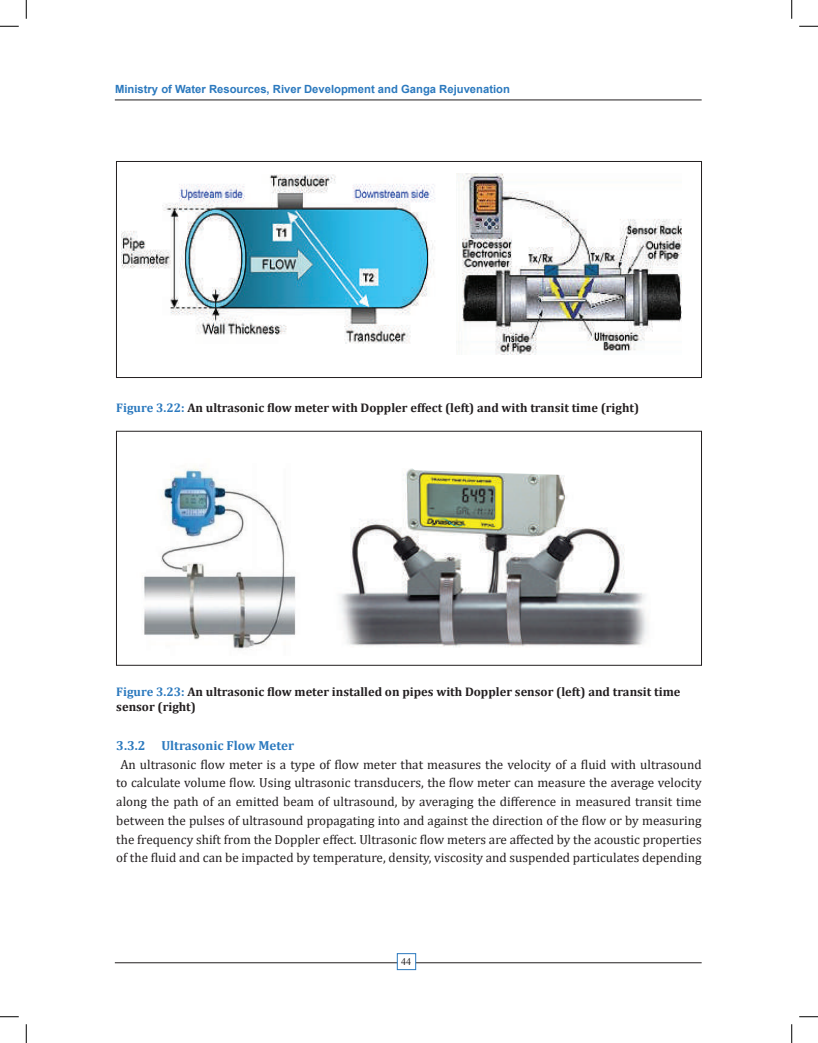
<style>
.page{position:relative;width:818px;height:1043px;background:#fff}
.page>*{position:absolute;margin:0;border:0;box-sizing:border-box;transform-origin:0 0}
.t1{font:13.12px/18.8px "Cambria";color:#231f20;text-align:center}
.t2{font:700 13.12px "Cambria";color:#2b79be}
.t3{font:700 12.5px/15px "Cambria";color:#231f20}
.t4{font:700 11.25px "Arial";color:#2b79be}
.t5{font:10px "Times New Roman";color:#231f20}
.s1{color:#2b79be}
</style>
<div class="page">
<hr style="left:115px;top:100px;width:586px;height:1px;background:#231f20">
<hr style="left:115px;top:962px;width:586px;height:1px;background:#231f20">
<div style="left:397px;top:953px;width:19px;height:16px;background:#fff;border:1px solid #2b79be"></div>
<div style="left:116px;top:431px;width:585px;height:234px;border:1px solid #231f20"></div>
<div style="left:116px;top:161px;width:585px;height:217px;border:1px solid #231f20"></div>
<img style="left:456px;top:173px;width:225px;height:181px">
<img style="left:122px;top:174px;width:313px;height:170px">
<img style="left:142px;top:467px;width:154px;height:183px">
<img style="left:339px;top:468px;width:308px;height:179px">
<svg style="left:0;top:25px;width:19px;height:2px"></svg>
<svg style="left:799px;top:25px;width:19px;height:2px"></svg>
<svg style="left:0;top:1016px;width:19px;height:1px"></svg>
<svg style="left:799px;top:1016px;width:19px;height:1px"></svg>
<svg style="left:25px;top:0;width:2px;height:19px"></svg>
<svg style="left:25px;top:1024px;width:2px;height:18px"></svg>
<svg style="left:791px;top:0;width:1px;height:19px"></svg>
<svg style="left:791px;top:1024px;width:1px;height:18px"></svg>
<p class="t4" style="left:115px;top:81px;width:396px">Ministry of Water Resources, River Development and Ganga Rejuvenation</p>
<p class="t3" style="left:116px;top:399px;width:524px"><span class="s1">Figure 3.22:</span> An ultrasonic flow meter with Doppler effect (left) and with transit time (right)</p>
<p class="t3" style="left:116px;top:683px;width:565px"><span class="s1">Figure 3.23:</span> An ultrasonic flow meter installed on pipes with Doppler sensor (left) and transit time sensor (right)</p>
<p class="t2" style="left:116px;top:736px;width:179px">3.3.2 Ultrasonic Flow Meter</p>
<p class="t1" style="left:116px;top:754px;width:587px">An ultrasonic flow meter is a type of flow meter that measures the velocity of a fluid with ultrasound to calculate volume flow. Using ultrasonic transducers, the flow meter can measure the average velocity along the path of an emitted beam of ultrasound, by averaging the difference in measured transit time between the pulses of ultrasound propagating into and against the direction of the flow or by measuring the frequency shift from the Doppler effect. Ultrasonic flow meters are affected by the acoustic properties of the fluid and can be impacted by temperature, density, viscosity and suspended particulates depending</p>
<p class="t5" style="left:401px;top:954px;width:11px">44</p>
</div>
